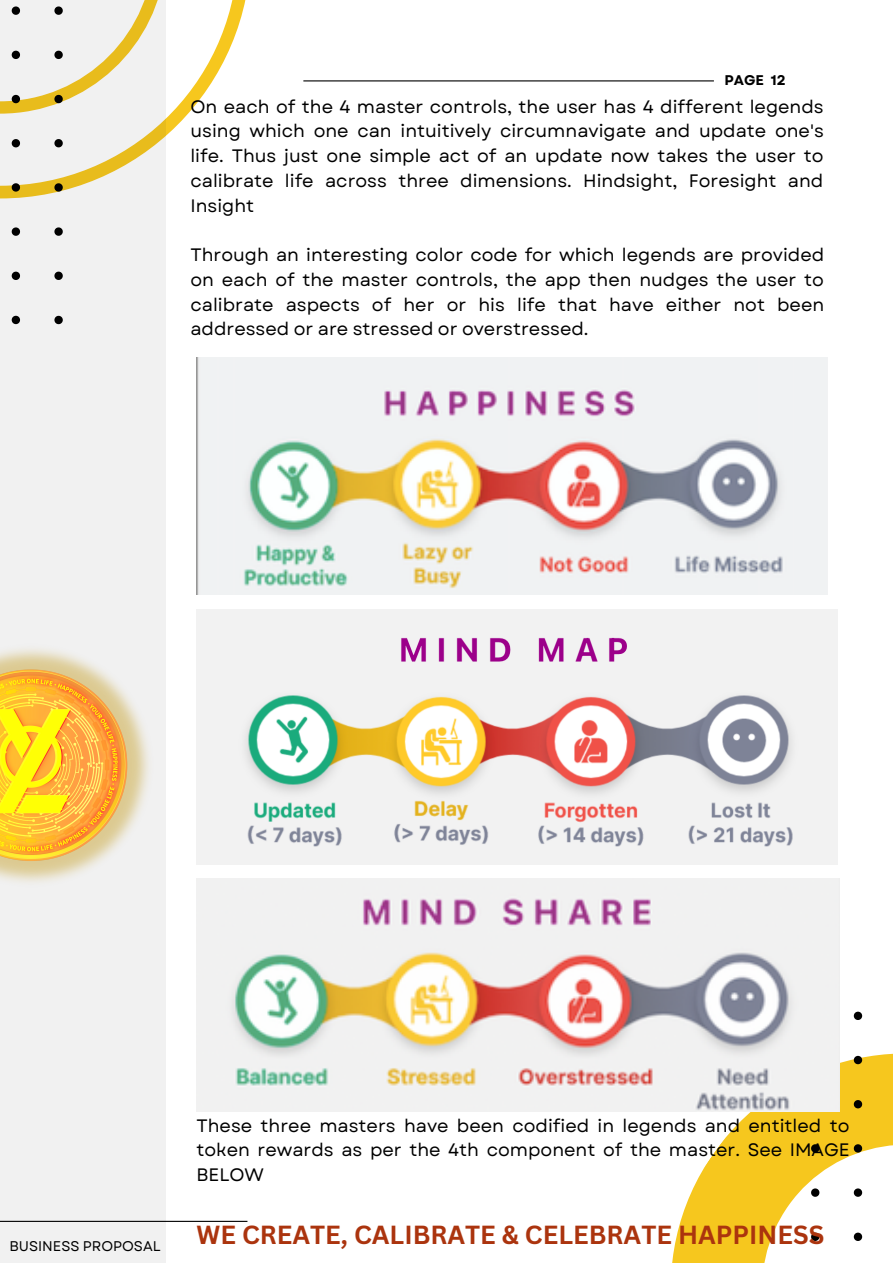
<style>
.page{position:relative;width:893px;height:1264px;background:#fff}
.page>*{position:absolute;margin:0;border:0;box-sizing:border-box;transform-origin:0 0}
.t1{font:700 25.5px "Canva Sans";color:#ab340e}
.t2{font:18px/24.8px "Garet";color:#000;text-align:justify}
.t3{font:13.95px "Garet";color:#000}
.t4{font:700 13.95px "Garet";color:#000}
</style>
<div class="page">
<svg style="left:166px;top:0;width:80px;height:136px"></svg>
<svg style="left:577px;top:960px;width:263px;height:302px"></svg>
<svg style="left:811px;top:1011px;width:81px;height:251px"></svg>
<div style="left:0;top:0;width:166px;height:1262px;background:#f1f1f1"></div>
<hr style="left:303px;top:80px;width:410px;height:1px;background:#000">
<hr style="left:0;top:1220px;width:247px;height:1px;background:#000">
<img style="left:0;top:649px;width:149px;height:233px">
<img style="left:196px;top:609px;width:641px;height:255px">
<img style="left:196px;top:878px;width:643px;height:233px">
<img style="left:196px;top:357px;width:631px;height:237px">
<p class="t4" style="left:724px;top:70px;width:63px">PAGE 12</p>
<p class="t2" style="left:190px;top:94px;width:635px">On each of the 4 master controls, the user has 4 different legends using which one can intuitively circumnavigate and update one's life. Thus just one simple act of an update now takes the user to calibrate life across three dimensions. Hindsight, Foresight and Insight</p>
<p class="t2" style="left:190px;top:242px;width:635px">Through an interesting color code for which legends are provided on each of the master controls, the app then nudges the user to calibrate aspects of her or his life that have either not been addressed or are stressed or overstressed.</p>
<p class="t3" style="left:9px;top:1236px;width:153px">BUSINESS PROPOSAL</p>
<p class="t2" style="left:196px;top:1113px;width:654px">These three masters have been codified in legends and entitled to token rewards as per the 4th component of the master. See IMAGE BELOW</p>
<p class="t1" style="left:196px;top:1216px;width:629px">WE CREATE, CALIBRATE &amp; CELEBRATE HAPPINESS</p>
</div>
